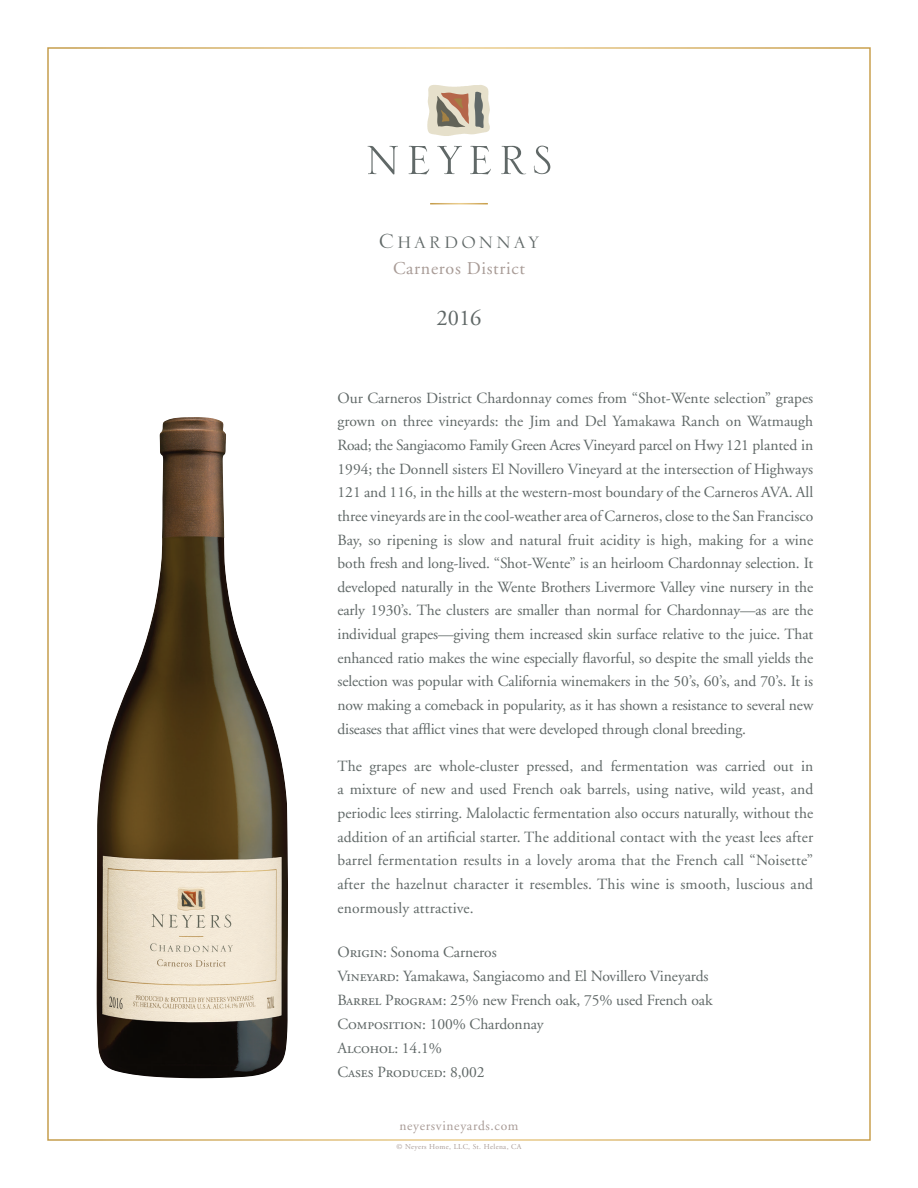
<style>
.page{position:relative;width:918px;height:1188px;background:#fff}
.page>*{position:absolute;margin:0;border:0;box-sizing:border-box;transform-origin:0 0}
.t1{font:27px "Serlio LH";letter-spacing:.1em;color:#606867}
.t2{font:22.5px "Adobe Garamond";color:#606867}
.t3{font:18px "Adobe Garamond";letter-spacing:.04em;color:#a89b96}
.t4{font:15.6px/23.7px "Adobe Garamond";letter-spacing:-.005em;color:#606867;text-align:justify}
.t5{font:15.6px/24px "Adobe Garamond Regular SC";letter-spacing:-.005em;color:#606867}
.t6{font:13.5px "Adobe Garamond";letter-spacing:.05em;color:#a89b96}
.t7{font:7.5px "Adobe Garamond";letter-spacing:.05em;color:#a89b96}
.s1{font-family:"Adobe Garamond Regular SC"}
.s2{font-family:"Adobe Garamond"}
</style>
<div class="page">
<svg style="left:368px;top:146px;width:30px;height:28px"></svg>
<svg style="left:409px;top:146px;width:20px;height:28px"></svg>
<svg style="left:437px;top:146px;width:25px;height:28px"></svg>
<svg style="left:470px;top:146px;width:21px;height:28px"></svg>
<svg style="left:501px;top:146px;width:25px;height:28px"></svg>
<svg style="left:534px;top:146px;width:16px;height:28px"></svg>
<svg style="left:427px;top:85px;width:63px;height:51px;background:#c7bba8"></svg>
<img style="left:97px;top:417px;width:191px;height:661px">
<h1 class="t1" style="left:379px;top:227px;width:162px">Chardonnay</h1>
<p class="t3" style="left:393px;top:259px;width:133px">Carneros District</p>
<h2 class="t2" style="left:436px;top:306px;width:46px">2016</h2>
<p class="t4" style="left:338px;top:386px;width:477px">Our Carneros District Chardonnay comes from “Shot-Wente selection” grapes grown on three vineyards: the Jim and Del Yamakawa Ranch on Watmaugh Road; the Sangiacomo Family Green Acres Vineyard parcel on Hwy 121 planted in 1994; the Donnell sisters El Novillero Vineyard at the intersection of Highways 121 and 116, in the hills at the western-most boundary of the Carneros AVA. All three vineyards are in the cool-weather area of Carneros, close to the San Francisco Bay, so ripening is slow and natural fruit acidity is high, making for a wine both fresh and long-lived. “Shot-Wente” is an heirloom Chardonnay selection. It developed naturally in the Wente Brothers Livermore Valley vine nursery in the early 1930’s. The clusters are smaller than normal for Chardonnay—as are the individual grapes—giving them increased skin surface relative to the juice. That enhanced ratio makes the wine especially flavorful, so despite the small yields the selection was popular with California winemakers in the 50’s, 60’s, and 70’s. It is now making a comeback in popularity, as it has shown a resistance to several new diseases that afflict vines that were developed through clonal breeding.</p>
<p class="t4" style="left:338px;top:754px;width:477px">The grapes are whole-cluster pressed, and fermentation was carried out in a mixture of new and used French oak barrels, using native, wild yeast, and periodic lees stirring. Malolactic fermentation also occurs naturally, without the addition of an artificial starter. The additional contact with the yeast lees after barrel fermentation results in a lovely aroma that the French call “Noisette” after the hazelnut character it resembles. This wine is smooth, luscious and enormously attractive.</p>
<p class="t4" style="left:338px;top:941px;width:377px;text-align:left"><span class="s1">Origin:</span> Sonoma Carneros<br><span class="s1">Vineyard:</span> Yamakawa, Sangiacomo and El Novillero Vineyards <span class="s1">Barrel Program</span>: 25% new French oak, 75% used French oak <span class="s1">Composition:</span> 100% Chardonnay</p>
<p class="t5" style="left:338px;top:1037px;width:149px">Alcohol: <span class="s2">14.1%<br></span>Cases Produced: <span class="s2">8,002</span></p>
<p class="t6" style="left:399px;top:1118px;width:121px">neyersvineyards.com</p>
<p class="t7" style="left:396px;top:1143px;width:126px">© Neyers Home, LLC, St. Helena, CA</p>
</div>
